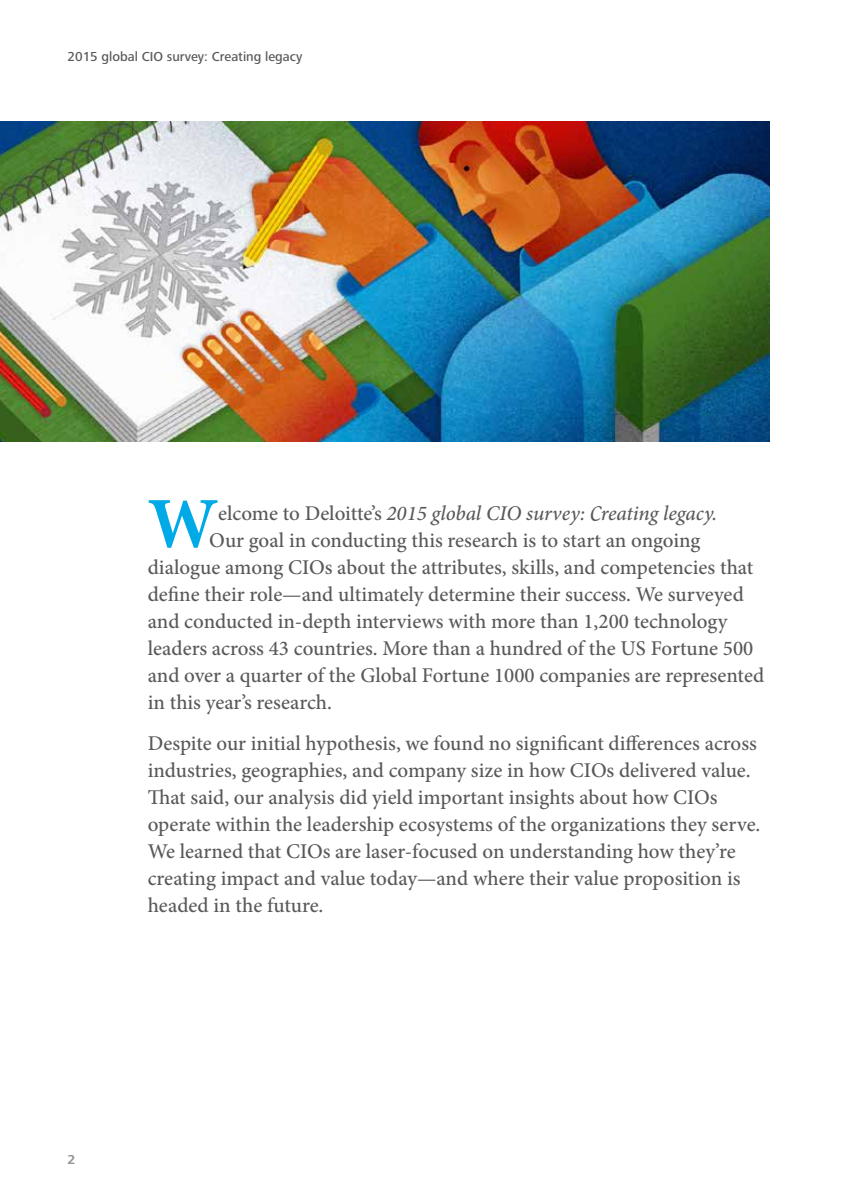
<style>
.page{position:relative;width:864px;height:1188px;background:#fff}
.page>*{position:absolute;margin:0;border:0;box-sizing:border-box;transform-origin:0 0}
.t1{font:700 72px "Minion Pro";color:#00aae7}
.t2{font:500 21px/27px "Minion Pro";color:#58595b}
.t3{font:italic 500 21px "Minion Pro";letter-spacing:-.005em;color:#58595b}
.t4{font:500 13.5px "Frutiger Next Pro";color:#58595b}
.t5{font:700 13.5px "Frutiger Next Pro";color:#939598}
.s1{font-style:normal}
</style>
<div class="page">
<img style="left:0;top:121px;width:770px;height:320px">
<p class="t4" style="left:68px;top:49px;width:236px">2015 global CIO survey: Creating legacy</p>
<h1 class="t1" style="left:148px;top:473px;width:72px">W</h1>
<p class="t3" style="left:218px;top:499px;width:501px"><span class="s1">elcome to Deloitte’s</span> 2015 global CIO survey: Creating legacy.</p>
<p class="t2" style="left:209px;top:527px;width:493px">Our goal in conducting this research is to start an ongoing</p>
<p class="t2" style="left:148px;top:554px;width:607px">dialogue among CIOs about the attributes, skills, and competencies that</p>
<p class="t2" style="left:148px;top:581px;width:598px">define their role—and ultimately determine their success. We surveyed</p>
<p class="t2" style="left:148px;top:608px;width:581px">and conducted in-depth interviews with more than 1,200 technology</p>
<p class="t2" style="left:148px;top:635px;width:607px">leaders across 43 countries. More than a hundred of the US Fortune 500</p>
<p class="t2" style="left:148px;top:662px;width:618px">and over a quarter of the Global Fortune 1000 companies are represented</p>
<p class="t2" style="left:148px;top:689px;width:186px">in this year’s research.</p>
<p class="t2" style="left:148px;top:729px;width:614px">Despite our initial hypothesis, we found no significant differences across industries, geographies, and company size in how CIOs delivered value.<br>That said, our analysis did yield important insights about how CIOs operate within the leadership ecosystems of the organizations they serve.<br>We learned that CIOs are laser-focused on understanding how they’re creating impact and value today—and where their value proposition is headed in the future.</p>
<p class="t5" style="left:68px;top:1152px;width:9px">2</p>
</div>
